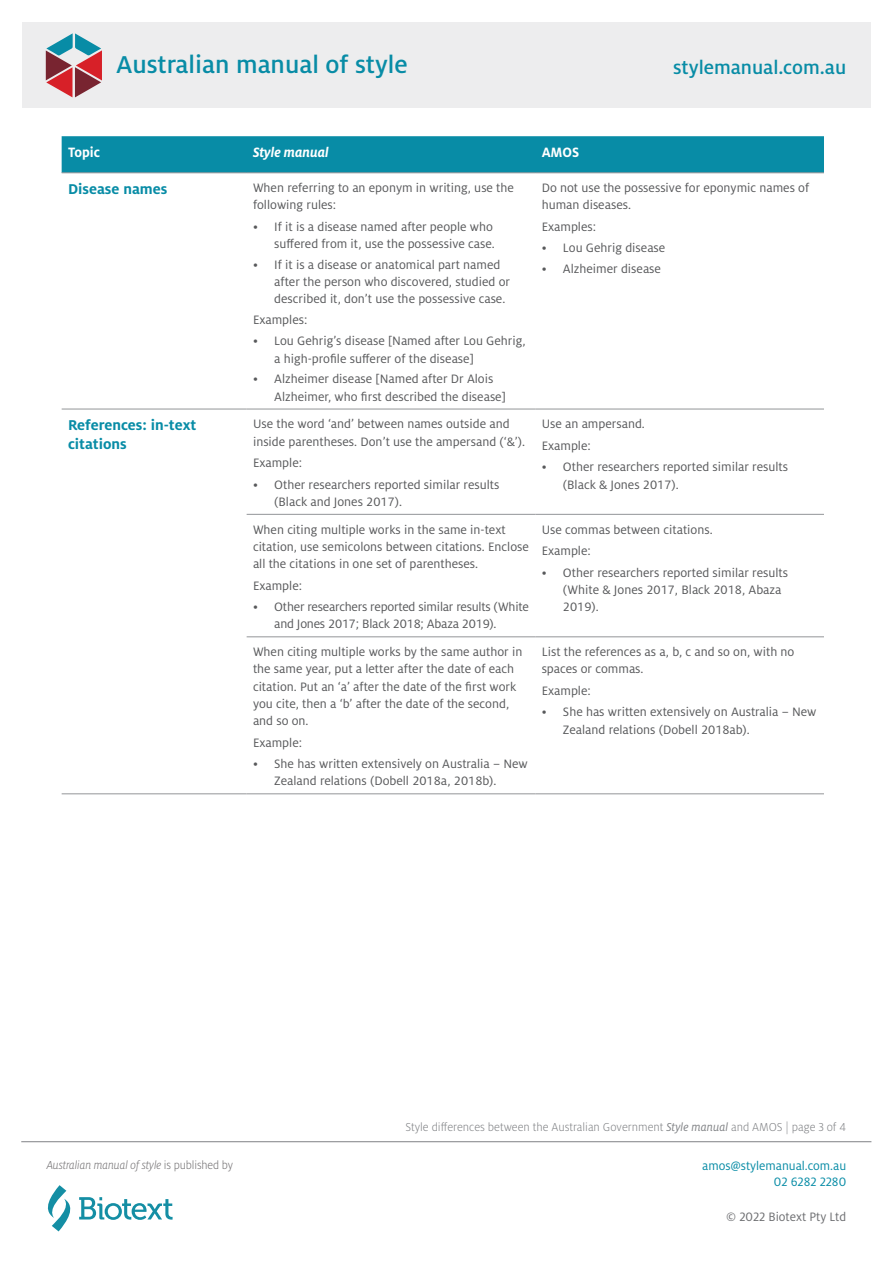
<style>
.page{position:relative;width:893px;height:1263px;background:#fff}
.page>*{position:absolute;margin:0;border:0;box-sizing:border-box;transform-origin:0 0}
.t1{font:500 27px "Milo OT";color:#088ca6}
.t2{font:500 21px "Milo OT";color:#088ca6}
.TableTextBlueBold{font:700 15.75px/18.9px "Milo OT";color:#088ca6}
.TableHeading{font:italic 700 15px "Milo OT";color:#fff;scale:.95 1}
.TableHeading-2{font:700 15px "Milo OT";color:#fff;scale:.95 1}
.TableText{font:13.5px/17.2px "Milo OT";color:#58595b}
.t3{font:13.5px/16.2px "Milo OT";color:#088ca6;text-align:right}
.t4{font:13.5px "Milo OT";color:#6d6e71}
.t5{font:300 12.75px "Milo OT";color:#808285}
.t6{font:italic 300 12.75px "Milo OT";letter-spacing:-.01em;color:#716f71;scale:.95 1}
.s1{font-style:normal}
.s2{font-weight:400;font-style:italic}
</style>
<div class="page">
<div style="left:22px;top:22px;width:849px;height:85px;background:#ededee"></div>
<svg style="left:46px;top:33px;width:56px;height:64px"></svg>
<svg style="left:48px;top:1185px;width:125px;height:46px"></svg>
<hr style="left:21px;top:1141px;width:850px;height:1px;background:#808285">
<div style="left:62px;top:136px;width:762px;height:36px;background:#088ca6"></div>
<hr style="left:62px;top:409px;width:185px;height:1px;background:#939598">
<hr style="left:62px;top:172px;width:185px;height:1px;background:#939598">
<hr style="left:247px;top:172px;width:288px;height:1px;background:#939598">
<hr style="left:535px;top:172px;width:289px;height:1px;background:#939598">
<hr style="left:247px;top:409px;width:288px;height:1px;background:#939598">
<hr style="left:535px;top:409px;width:289px;height:1px;background:#939598">
<hr style="left:247px;top:514px;width:288px;height:1px;background:#939598">
<hr style="left:535px;top:514px;width:289px;height:1px;background:#939598">
<hr style="left:247px;top:636px;width:288px;height:1px;background:#939598">
<hr style="left:535px;top:636px;width:289px;height:1px;background:#939598">
<hr style="left:62px;top:793px;width:185px;height:1px;background:#939598">
<hr style="left:247px;top:793px;width:288px;height:1px;background:#939598">
<hr style="left:535px;top:793px;width:289px;height:1px;background:#939598">
<h1 class="t1" style="left:102px;top:50px;width:293px">Australian manual of style</h1>
<h1 class="t1" style="left:116px;top:50px;width:293px">Australian manual of style</h1>
<h2 class="t2" style="left:673px;top:55px;width:175px">stylemanual.com.au</h2>
<p class="TableHeading-2" style="left:68px;top:143px;width:35px">Topic</p>
<p class="TableHeading" style="left:253px;top:143px;width:81px">Style manual</p>
<p class="TableHeading-2" style="left:542px;top:143px;width:41px">AMOS</p>
<p class="TableTextBlueBold" style="left:68px;top:179px;width:101px">Disease names</p>
<p class="TableText" style="left:253px;top:179px;width:262px">When referring to an eponym in writing, use the following rules:</p>
<p class="TableText" style="left:253px;top:218px;width:243px;text-align:right">• If it is a disease named after people who suffered from it, use the possessive case.</p>
<p class="TableText" style="left:274px;top:256px;width:237px;text-indent:-21px">• If it is a disease or anatomical part named after the person who discovered, studied or described it, don’t use the possessive case.</p>
<p class="TableText" style="left:253px;top:311px;width:56px">Examples:</p>
<p class="TableText" style="left:274px;top:333px;width:253px;text-indent:-21px">• Lou Gehrig’s disease [Named after Lou Gehrig, a high-profile sufferer of the disease]</p>
<p class="TableText" style="left:274px;top:371px;width:233px;text-indent:-21px">• Alzheimer disease [Named after Dr Alois<br>Alzheimer, who first described the disease]</p>
<p class="TableText" style="left:542px;top:179px;width:269px">Do not use the possessive for eponymic names of human diseases.</p>
<p class="TableText" style="left:542px;top:218px;width:56px">Examples:</p>
<p class="TableText" style="left:542px;top:240px;width:125px">• Lou Gehrig disease</p>
<p class="TableText" style="left:542px;top:260px;width:121px">• Alzheimer disease</p>
<p class="TableTextBlueBold" style="left:68px;top:416px;width:130px">References: in-text citations</p>
<p class="TableText" style="left:253px;top:415px;width:274px">Use the word ‘and’ between names outside and inside parentheses. Don’t use the ampersand (‘&amp;’).</p>
<p class="TableText" style="left:253px;top:454px;width:51px">Example:</p>
<p class="TableText" style="left:274px;top:476px;width:227px;text-indent:-21px">• Other researchers reported similar results (Black and Jones 2017).</p>
<p class="TableText" style="left:253px;top:521px;width:277px">When citing multiple works in the same in-text citation, use semicolons between citations. Enclose all the citations in one set of parentheses.</p>
<p class="TableText" style="left:253px;top:577px;width:51px">Example:</p>
<p class="TableText" style="left:274px;top:598px;width:256px;text-indent:-21px">• Other researchers reported similar results (White and Jones 2017; Black 2018; Abaza 2019).</p>
<p class="TableText" style="left:253px;top:643px;width:271px">When citing multiple works by the same author in the same year, put a letter after the date of each citation. Put an ‘a’ after the date of the first work you cite, then a ‘b’ after the date of the second, and so on.</p>
<p class="TableText" style="left:253px;top:734px;width:51px">Example:</p>
<p class="TableText" style="left:274px;top:755px;width:255px;text-indent:-21px">• She has written extensively on Australia – New<br>Zealand relations (Dobell 2018a, 2018b).</p>
<p class="TableText" style="left:542px;top:415px;width:105px">Use an ampersand.</p>
<p class="TableText" style="left:542px;top:437px;width:51px">Example:</p>
<p class="TableText" style="left:563px;top:458px;width:227px;text-indent:-21px">• Other researchers reported similar results (Black &amp; Jones 2017).</p>
<p class="TableText" style="left:542px;top:521px;width:172px">Use commas between citations.</p>
<p class="TableText" style="left:542px;top:542px;width:51px">Example:</p>
<p class="TableText" style="left:563px;top:564px;width:227px;text-indent:-21px">• Other researchers reported similar results (White &amp; Jones 2017, Black 2018, Abaza<br>2019).</p>
<p class="TableText" style="left:542px;top:643px;width:254px">List the references as a, b, c and so on, with no spaces or commas.</p>
<p class="TableText" style="left:542px;top:682px;width:51px">Example:</p>
<p class="TableText" style="left:563px;top:704px;width:255px;text-indent:-21px">• She has written extensively on Australia – New<br>Zealand relations (Dobell 2018ab).</p>
<p class="t6" style="left:47px;top:1158px;width:198px">Australian manual of style <span class="s1">is published by</span></p>
<p class="t5" style="left:406px;top:1120px;width:442px">Style differences between the Australian Government <span class="s2">Style manual</span> and AMOS | page 3 of 4</p>
<p class="t3" style="left:702px;top:1157px;width:145px">amos@stylemanual.com.au<br>02 6282 2280</p>
<p class="t4" style="left:726px;top:1209px;width:121px">© 2022 Biotext Pty Ltd</p>
</div>
